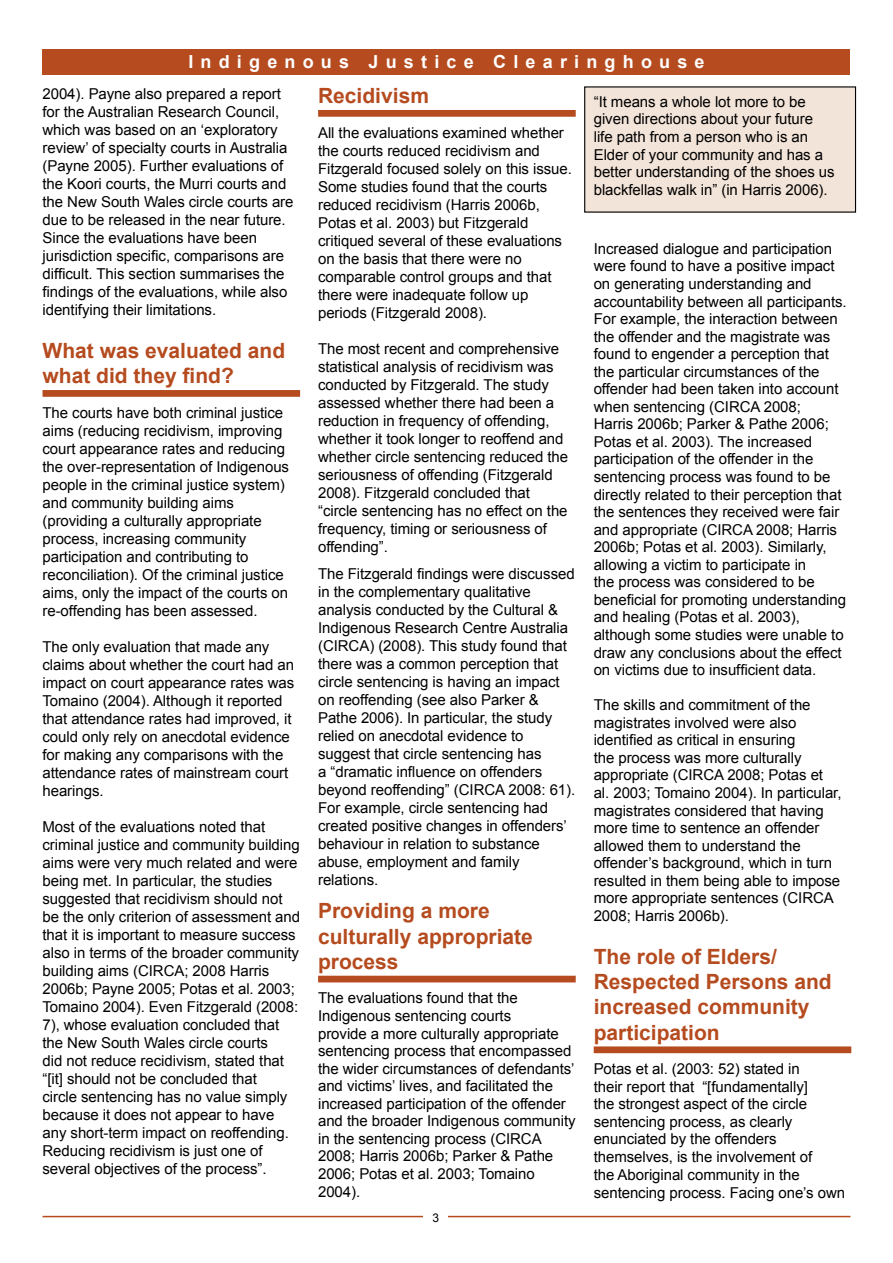
<style>
.page{position:relative;width:893px;height:1263px;background:#fff}
.page>*{position:absolute;margin:0;border:0;box-sizing:border-box;transform-origin:0 0}
.t1{font:700 21px/25.2px "Arial";color:#b54b1e}
.t2{font:700 18px "Arial";letter-spacing:.4em;color:#fff}
.t3{font:15px/18px "Arial";letter-spacing:-.005em;color:#000}
.t4{font:12px "Arial";color:#000}
</style>
<div class="page">
<hr style="left:43px;top:1216px;width:807px;height:1px;background:#b54b1e">
<div style="left:423px;top:1206px;width:25px;height:23px;background:#fff"></div>
<div style="left:43px;top:49px;width:807px;height:25px;background:#b54b1e"></div>
<div style="left:43px;top:390px;width:257px;height:7px;background:#b54b1e"></div>
<div style="left:318px;top:110px;width:258px;height:7px;background:#b54b1e"></div>
<div style="left:318px;top:976px;width:258px;height:6px;background:#b54b1e"></div>
<div style="left:594px;top:1046px;width:257px;height:7px;background:#b54b1e"></div>
<div style="left:585px;top:87px;width:270px;height:125px;background:#f3e4d9"></div>
<div style="left:584px;top:86px;width:272px;height:127px;border:1px solid #000"></div>
<p class="t2" style="left:188px;top:50px;width:518px">Indigenous Justice Clearinghouse</p>
<p class="t3" style="left:43px;top:85px;width:252px">2004). Payne also prepared a report for the Australian Research Council, which was based on an ‘exploratory review’ of specialty courts in Australia (Payne 2005). Further evaluations of the Koori courts, the Murri courts and the New South Wales circle courts are due to be released in the near future.<br>Since the evaluations have been jurisdiction specific, comparisons are difficult. This section summarises the findings of the evaluations, while also identifying their limitations.</p>
<h1 class="t1" style="left:43px;top:339px;width:244px">What was evaluated and what did they find?</h1>
<p class="t3" style="left:43px;top:404px;width:248px">The courts have both criminal justice aims (reducing recidivism, improving court appearance rates and reducing the over-representation of Indigenous people in the criminal justice system) and community building aims (providing a culturally appropriate process, increasing community participation and contributing to reconciliation). Of the criminal justice aims, only the impact of the courts on re-offending has been assessed.</p>
<p class="t3" style="left:43px;top:638px;width:253px">The only evaluation that made any claims about whether the court had an impact on court appearance rates was Tomaino (2004). Although it reported that attendance rates had improved, it could only rely on anecdotal evidence for making any comparisons with the attendance rates of mainstream court hearings.</p>
<p class="t3" style="left:43px;top:818px;width:259px">Most of the evaluations noted that criminal justice and community building aims were very much related and were being met. In particular, the studies suggested that recidivism should not be the only criterion of assessment and that it is important to measure success also in terms of the broader community building aims (CIRCA; 2008 Harris 2006b; Payne 2005; Potas et al. 2003; Tomaino 2004). Even Fitzgerald (2008:<br>7), whose evaluation concluded that the New South Wales circle courts<br>did not reduce recidivism, stated that “[it] should not be concluded that<br>circle sentencing has no value simply because it does not appear to have any short-term impact on reoffending.<br>Reducing recidivism is just one of several objectives of the process”.</p>
<h1 class="t1" style="left:318px;top:84px;width:112px">Recidivism</h1>
<p class="t3" style="left:318px;top:124px;width:255px">All the evaluations examined whether the courts reduced recidivism and Fitzgerald focused solely on this issue.<br>Some studies found that the courts reduced recidivism (Harris 2006b, Potas et al. 2003) but Fitzgerald critiqued several of these evaluations on the basis that there were no comparable control groups and that there were inadequate follow up periods (Fitzgerald 2008).</p>
<p class="t3" style="left:318px;top:340px;width:251px">The most recent and comprehensive statistical analysis of recidivism was conducted by Fitzgerald. The study assessed whether there had been a reduction in frequency of offending, whether it took longer to reoffend and whether circle sentencing reduced the seriousness of offending (Fitzgerald 2008). Fitzgerald concluded that “circle sentencing has no effect on the frequency, timing or seriousness of offending”.</p>
<p class="t3" style="left:318px;top:565px;width:259px">The Fitzgerald findings were discussed in the complementary qualitative analysis conducted by the Cultural &amp; Indigenous Research Centre Australia (CIRCA) (2008). This study found that there was a common perception that circle sentencing is having an impact on reoffending (see also Parker &amp; Pathe 2006). In particular, the study relied on anecdotal evidence to suggest that circle sentencing has<br>a “dramatic influence on offenders beyond reoffending” (CIRCA 2008: 61).<br>For example, circle sentencing had created positive changes in offenders’ behaviour in relation to substance abuse, employment and family relations.</p>
<h1 class="t1" style="left:318px;top:899px;width:216px">Providing a more culturally appropriate process</h1>
<p class="t3" style="left:318px;top:989px;width:259px;line-height:17.5px">The evaluations found that the Indigenous sentencing courts<br>provide a more culturally appropriate sentencing process that encompassed the wider circumstances of defendants’ and victims’ lives, and facilitated the increased participation of the offender and the broader Indigenous community in the sentencing process (CIRCA 2008; Harris 2006b; Parker &amp; Pathe 2006; Potas et al. 2003; Tomaino 2004).</p>
<p class="t3" style="left:594px;top:93px;width:242px;line-height:17.5px">“It means a whole lot more to be given directions about your future life path from a person who is an Elder of your community and has a better understanding of the shoes us blackfellas walk in” (in Harris 2006).</p>
<p class="t3" style="left:594px;top:240px;width:255px;line-height:17.5px">Increased dialogue and participation were found to have a positive impact on generating understanding and accountability between all participants.<br>For example, the interaction between the offender and the magistrate was found to engender a perception that the particular circumstances of the offender had been taken into account when sentencing (CIRCA 2008;<br>Harris 2006b; Parker &amp; Pathe 2006; Potas et al. 2003). The increased participation of the offender in the sentencing process was found to be directly related to their perception that the sentences they received were fair and appropriate (CIRCA 2008; Harris 2006b; Potas et al. 2003). Similarly, allowing a victim to participate in<br>the process was considered to be beneficial for promoting understanding and healing (Potas et al. 2003), although some studies were unable to draw any conclusions about the effect on victims due to insufficient data.</p>
<p class="t3" style="left:594px;top:696px;width:249px;line-height:17.5px">The skills and commitment of the magistrates involved were also identified as critical in ensuring<br>the process was more culturally appropriate (CIRCA 2008; Potas et al. 2003; Tomaino 2004). In particular, magistrates considered that having more time to sentence an offender allowed them to understand the offender’s background, which in turn resulted in them being able to impose more appropriate sentences (CIRCA 2008; Harris 2006b).</p>
<h1 class="t1" style="left:594px;top:945px;width:240px">The role of Elders/<br>Respected Persons and increased community participation</h1>
<p class="t3" style="left:594px;top:1060px;width:253px;line-height:17.5px">Potas et al. (2003: 52) stated in<br>their report that “[fundamentally]<br>the strongest aspect of the circle sentencing process, as clearly enunciated by the offenders themselves, is the involvement of<br>the Aboriginal community in the sentencing process. Facing one’s own</p>
<p class="t4" style="left:433px;top:1210px;width:8px">3</p>
</div>
